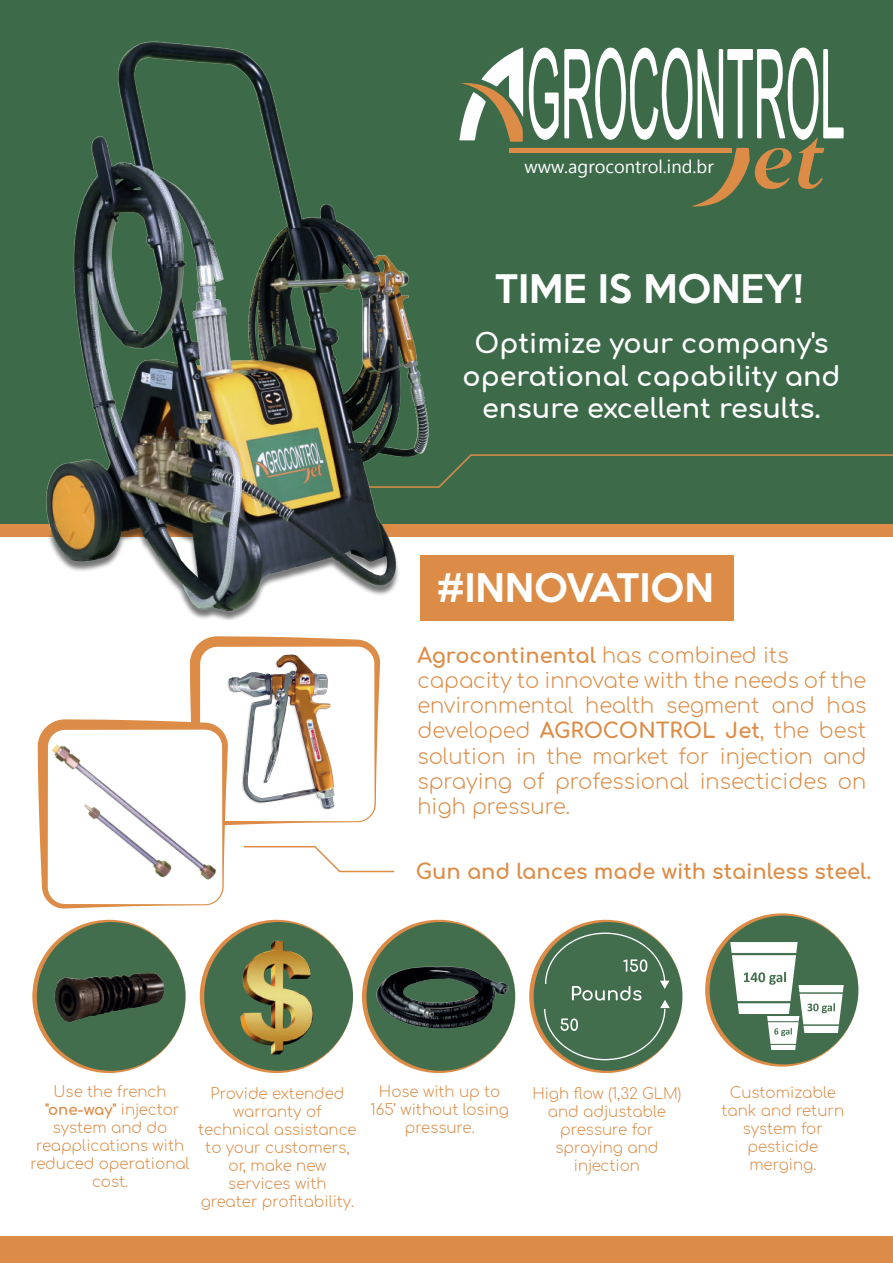
<style>
.page{position:relative;width:893px;height:1263px;background:#3d6b4a}
.page>*{position:absolute;margin:0;border:0;box-sizing:border-box;transform-origin:0 0}
.t1{font:500 36px "Keep Calm";color:#fff}
.t2{font:700 27px/32.4px "Comfortaa";color:#fff;text-align:center}
.t3{font:300 21px/25.2px "Comfortaa";color:#dc8c46}
.t4{font:700 21px "Comfortaa";color:#dc8c46}
.t5{font:18.3px "Microsoft New Tai Lue";color:#fff}
.t6{font:300 15px/18px "Comfortaa";color:#dc8c46;text-align:center}
.s1{font-weight:700}
</style>
<div class="page">
<svg style="left:459px;top:47px;width:359px;height:160px"></svg>
<div style="left:510px;top:148px;width:222px;height:5px;background:#dc8c46"></div>
<div style="left:0;top:537px;width:893px;height:726px;background:#fff"></div>
<div style="left:0;top:524px;width:893px;height:13px;background:#dc8c46"></div>
<div style="left:420px;top:556px;width:314px;height:65px;background:#dc8c46"></div>
<svg style="left:433px;top:454px;width:385px;height:34px"></svg>
<img style="left:46px;top:41px;width:387px;height:579px">
<svg style="left:38px;top:636px;width:357px;height:272px"></svg>
<svg style="left:32px;top:920px;width:154px;height:153px"></svg>
<svg style="left:200px;top:920px;width:153px;height:153px"></svg>
<svg style="left:362px;top:920px;width:153px;height:153px"></svg>
<svg style="left:529px;top:920px;width:153px;height:153px"></svg>
<img style="left:375px;top:963px;width:135px;height:76px">
<img style="left:217px;top:935px;width:121px;height:122px">
<img style="left:36px;top:964px;width:148px;height:64px">
<div style="left:0;top:1236px;width:893px;height:27px;background:#dc8c46"></div>
<img style="left:818px;top:49px;width:75px;height:407px">
<svg style="left:705px;top:913px;width:153px;height:154px"></svg>
<p class="t5" style="left:524px;top:156px;width:191px">www.agrocontrol.ind.br</p>
<h1 class="t1" style="left:495px;top:257px;width:310px">TIME IS MONEY!</h1>
<h2 class="t2" style="left:462px;top:324px;width:380px">Optimize your company's operational capability and ensure excellent results.</h2>
<h1 class="t1" style="left:437px;top:556px;width:278px">#INNOVATION</h1>
<p class="t3" style="left:417px;top:639px;width:450px"><span class="s1">Agrocontinental</span> has combined its capacity to innovate with the needs of the environmental health segment and has developed <span class="s1">AGROCONTROL Jet</span>, the best solution in the market for injection and spraying of professional insecticides on high pressure.</p>
<h3 class="t4" style="left:416px;top:852px;width:457px">Gun and lances made with stainless steel.</h3>
<p class="t6" style="left:31px;top:1080px;width:161px">Use the french <span class="s1">"one-way"</span> injector system and do reapplications with reduced operational cost.</p>
<p class="t6" style="left:198px;top:1082px;width:160px">Provide extended warranty of technical assistance to your customers, or, make new services with greater profitability.</p>
<p class="t6" style="left:370px;top:1080px;width:140px">Hose with up to<br>165’ without losing pressure.</p>
<p class="t6" style="left:532px;top:1082px;width:151px">High flow (1,32 GLM) and adjustable pressure for spraying and injection</p>
<p class="t6" style="left:721px;top:1081px;width:124px">Customizable tank and return system for pesticide merging.</p>
</div>
